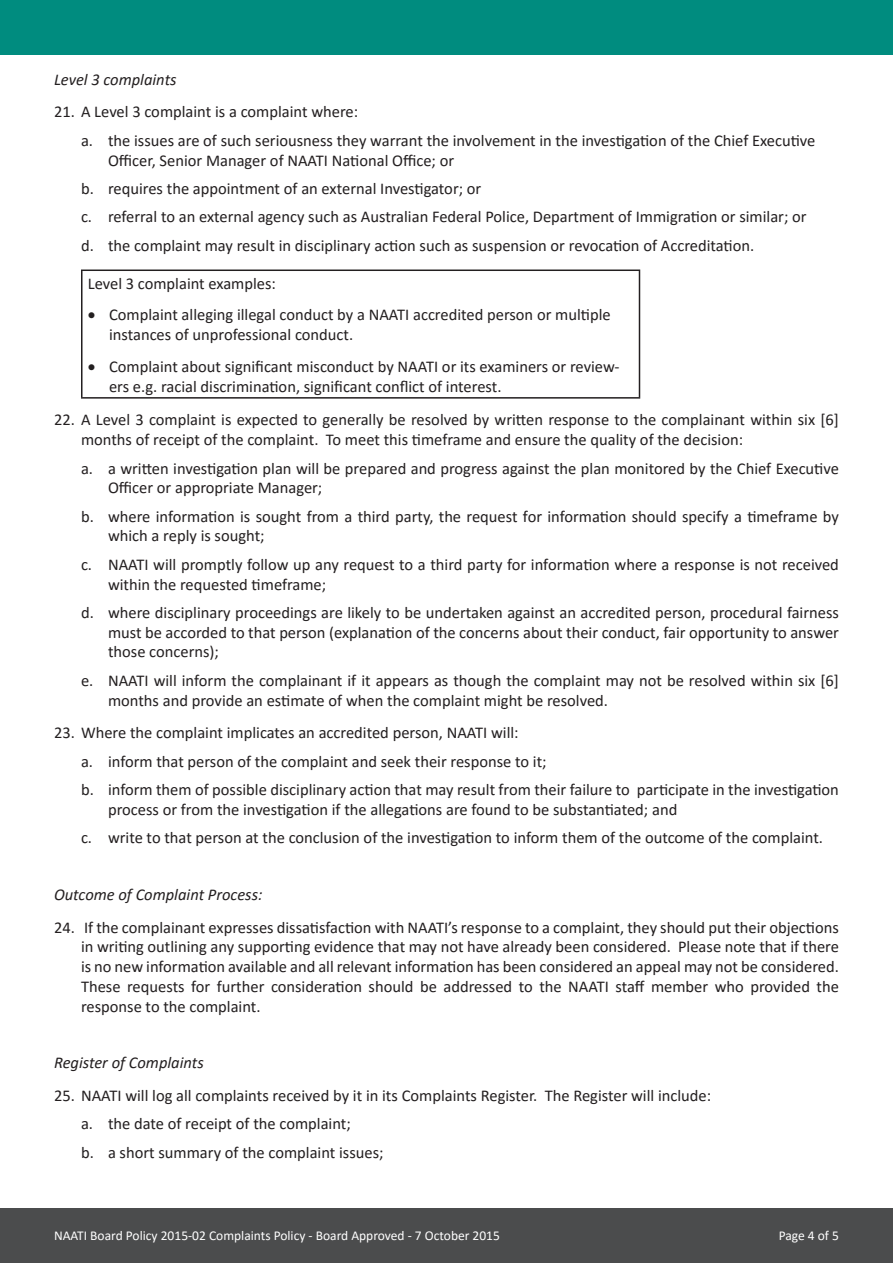
<style>
.page{position:relative;width:893px;height:1263px;background:#fff}
.page>*{position:absolute;margin:0;border:0;box-sizing:border-box;transform-origin:0 0}
.t1{font:16.5px/19.8px "Calibri";color:#231f20}
.t2{font:italic 16.5px "Calibri";color:#231f20}
.t3{font:13.5px "Calibri";color:#fff}
</style>
<div class="page">
<div style="left:0;top:1209px;width:893px;height:54px;background:#4b4c4d"></div>
<div style="left:0;top:0;width:893px;height:54px;background:#008c7f"></div>
<hr style="left:81px;top:269px;width:559px;height:2px;background:#231f20">
<hr style="left:81px;top:271px;width:1px;height:126px;background:#231f20">
<hr style="left:639px;top:271px;width:1px;height:126px;background:#231f20">
<hr style="left:81px;top:397px;width:559px;height:2px;background:#231f20">
<p class="t2" style="left:54px;top:68px;width:124px">Level 3 complaints</p>
<p class="t1" style="left:54px;top:102px;width:306px">21. A Level 3 complaint is a complaint where:</p>
<p class="t1" style="left:108px;top:130px;width:709px;text-indent:-27px">a. the issues are of such seriousness they warrant the involvement in the investigation of the Chief Executive<br>Officer, Senior Manager of NAATI National Office; or</p>
<p class="t1" style="left:81px;top:178px;width:402px">b. requires the appointment of an external Investigator; or</p>
<p class="t1" style="left:81px;top:206px;width:727px">c. referral to an external agency such as Australian Federal Police, Department of Immigration or similar; or</p>
<p class="t1" style="left:81px;top:235px;width:675px">d. the complaint may result in disciplinary action such as suspension or revocation of Accreditation.</p>
<p class="t1" style="left:88px;top:273px;width:190px">Level 3 complaint examples:</p>
<p class="t1" style="left:109px;top:305px;width:503px;text-indent:-21px">• Complaint alleging illegal conduct by a NAATI accredited person or multiple instances of unprofessional conduct.</p>
<p class="t1" style="left:109px;top:356px;width:512px;text-indent:-21px">• Complaint about significant misconduct by NAATI or its examiners or review&shy;ers e.g. racial discrimination, significant conflict of interest.</p>
<p class="t1" style="left:81px;top:410px;width:759px;text-indent:-27px">22. A Level 3 complaint is expected to generally be resolved by written response to the complainant within six [6] months of receipt of the complaint. To meet this timeframe and ensure the quality of the decision:</p>
<p class="t1" style="left:108px;top:458px;width:732px;text-indent:-27px">a. a written investigation plan will be prepared and progress against the plan monitored by the Chief Executive<br>Officer or appropriate Manager;</p>
<p class="t1" style="left:108px;top:506px;width:732px;text-indent:-27px">b. where information is sought from a third party, the request for information should specify a timeframe by which a reply is sought;</p>
<p class="t1" style="left:108px;top:554px;width:732px;text-indent:-27px">c. NAATI will promptly follow up any request to a third party for information where a response is not received within the requested timeframe;</p>
<p class="t1" style="left:108px;top:602px;width:732px;text-align:justify;text-indent:-27px">d. where disciplinary proceedings are likely to be undertaken against an accredited person, procedural fairness must be accorded to that person (explanation of the concerns about their conduct, fair opportunity to answer those concerns);</p>
<p class="t1" style="left:108px;top:670px;width:732px;text-indent:-27px">e. NAATI will inform the complainant if it appears as though the complaint may not be resolved within six [6] months and provide an estimate of when the complaint might be resolved.</p>
<p class="t1" style="left:54px;top:722px;width:466px">23. Where the complaint implicates an accredited person, NAATI will:</p>
<p class="t1" style="left:81px;top:751px;width:467px">a. inform that person of the complaint and seek their response to it;</p>
<p class="t1" style="left:108px;top:779px;width:732px;text-indent:-27px">b. inform them of possible disciplinary action that may result from their failure to participate in the investigation process or from the investigation if the allegations are found to be substantiated; and</p>
<p class="t1" style="left:81px;top:827px;width:744px">c. write to that person at the conclusion of the investigation to inform them of the outcome of the complaint.</p>
<p class="t2" style="left:54px;top:883px;width:210px">Outcome of Complaint Process:</p>
<p class="t1" style="left:81px;top:917px;width:759px;text-align:justify;text-indent:-27px">24. If the complainant expresses dissatisfaction with NAATI’s response to a complaint, they should put their objections in writing outlining any supporting evidence that may not have already been considered. Please note that if there is no new information available and all relevant information has been considered an appeal may not be considered.<br>These requests for further consideration should be addressed to the NAATI staff member who provided the response to the complaint.</p>
<p class="t2" style="left:54px;top:1051px;width:151px">Register of Complaints</p>
<p class="t1" style="left:54px;top:1085px;width:659px">25. NAATI will log all complaints received by it in its Complaints Register. The Register will include:</p>
<p class="t1" style="left:81px;top:1113px;width:271px">a. the date of receipt of the complaint;</p>
<p class="t1" style="left:81px;top:1142px;width:304px">b. a short summary of the complaint issues;</p>
<p class="t3" style="left:54px;top:1226px;width:447px">NAATI Board Policy 2015-02 Complaints Policy - Board Approved - 7 October 2015</p>
<p class="t3" style="left:779px;top:1226px;width:62px">Page 4 of 5</p>
</div>
